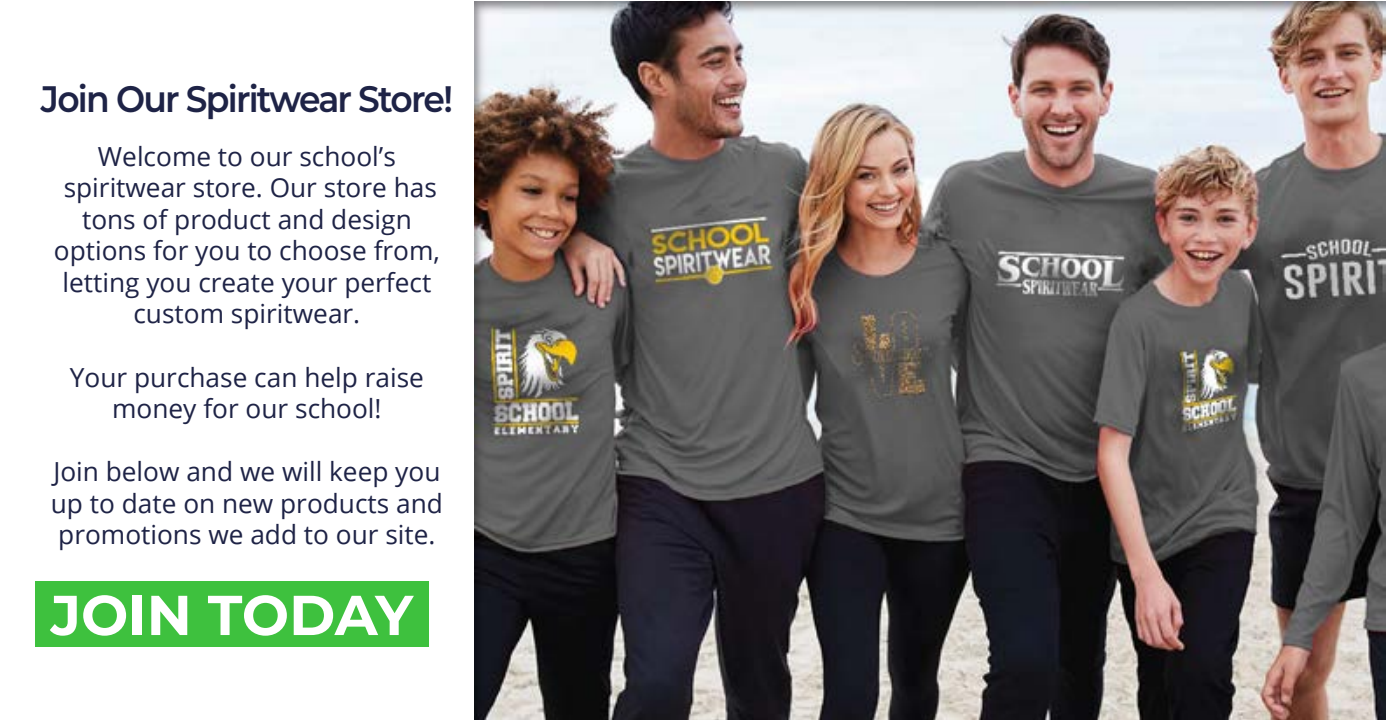
<style>
.page{position:relative;width:1386px;height:720px;background:#fff}
.page>*{position:absolute;margin:0;border:0;box-sizing:border-box;transform-origin:0 0}
.t1{font:700 56px "Montserrat";color:#fff}
.t2{font:600 36.75px "Montserrat";letter-spacing:-.05em;color:#1e2346;scale:.94 1}
.t3{font:26.25px/31.5px "Open Sans";color:#1e2346;text-align:center}
</style>
<div class="page">
<img style="left:474px;top:1px;width:912px;height:718px">
<div style="left:36px;top:581px;width:393px;height:66px;background:#3ec13e"></div>
<h2 class="t2" style="left:41px;top:73px;width:440px">Join Our Spiritwear Store!</h2>
<p class="t3" style="left:54px;top:140px;width:388px">Welcome to our school’s spiritwear store. Our store has tons of product and design options for you to choose from, letting you create your perfect custom spiritwear.</p>
<p class="t3" style="left:70px;top:360px;width:356px">Your purchase can help raise money for our school!</p>
<p class="t3" style="left:51px;top:455px;width:394px;text-align:justify">Join below and we will keep you up to date on new products and promotions we add to our site.</p>
<h1 class="t1" style="left:51px;top:574px;width:364px">JOIN TODAY</h1>
</div>
